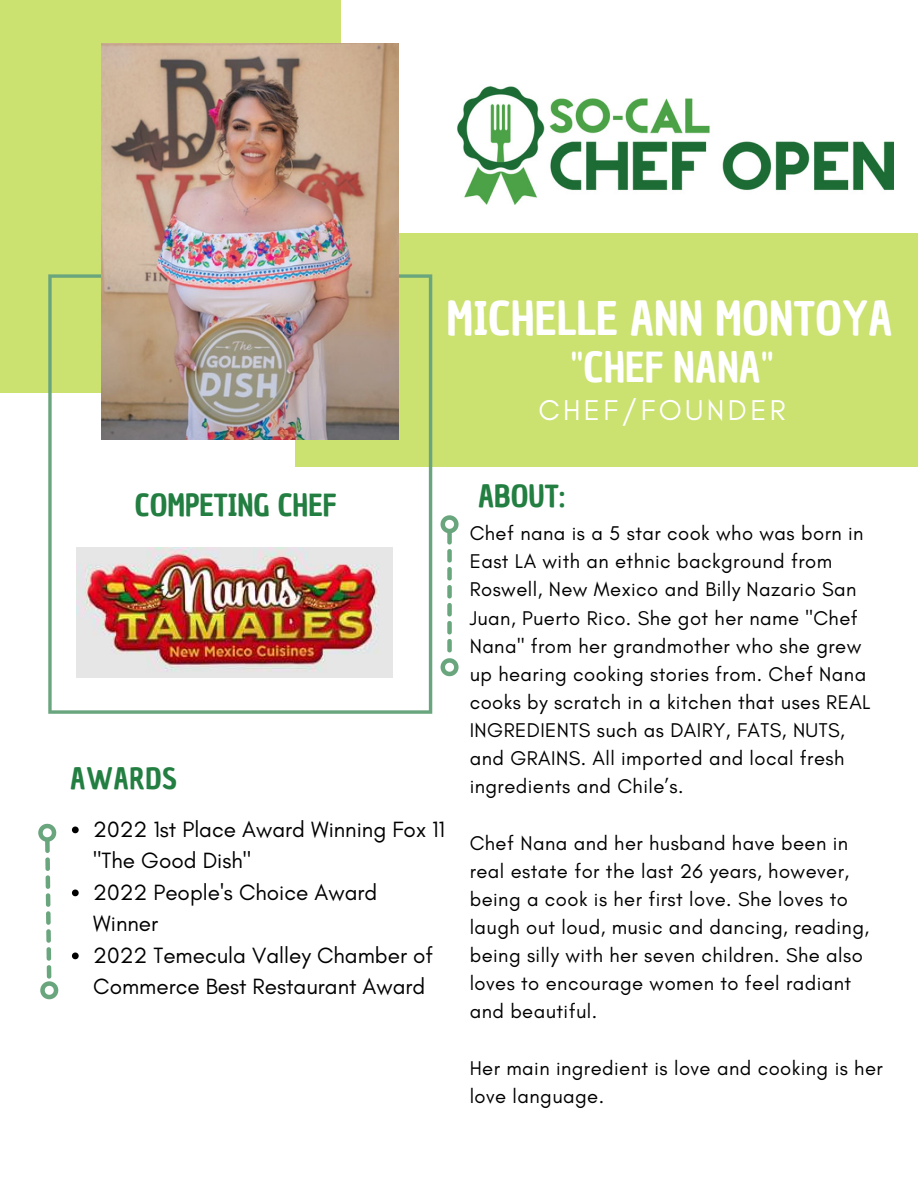
<style>
.page{position:relative;width:918px;height:1188px;background:#fff}
.page>*{position:absolute;margin:0;border:0;box-sizing:border-box;transform-origin:0 0}
.t1{font:45.15px "Chau Philomene One";color:#fff}
.t2{font:40.35px "Chau Philomene One";color:#fff}
.t3{font:29.7px "Chau Philomene One";color:#237e41}
.t4{font:29.25px "Glacial Indifference";letter-spacing:.12em;color:#fff}
.t5{font:28.5px "Chau Philomene One";letter-spacing:.02em;color:#237e41}
.t6{font:22.5px/31.5px "Glacial Indifference";color:#000}
.t7{font:20.25px/28.2px "Glacial Indifference";letter-spacing:.02em;color:#000}
</style>
<div class="page">
<div style="left:0;top:0;width:340px;height:393px;background:#cbe170"></div>
<div style="left:295px;top:233px;width:623px;height:234px;background:#cbe170"></div>
<svg style="left:48px;top:274px;width:384px;height:440px"></svg>
<img style="left:101px;top:44px;width:297px;height:396px">
<svg style="left:440px;top:515px;width:19px;height:162px"></svg>
<img style="left:457px;top:86px;width:437px;height:119px">
<svg style="left:38px;top:823px;width:21px;height:177px"></svg>
<img style="left:76px;top:547px;width:316px;height:131px">
<svg style="left:72px;top:827px;width:7px;height:6px"></svg>
<svg style="left:72px;top:890px;width:7px;height:6px"></svg>
<svg style="left:72px;top:953px;width:7px;height:6px"></svg>
<h1 class="t1" style="left:447px;top:288px;width:447px">MICHELLE ANN MONTOYA</h1>
<h2 class="t2" style="left:571px;top:341px;width:205px">"CHEF NANA"</h2>
<h3 class="t4" style="left:538px;top:394px;width:249px">CHEF/FOUNDER</h3>
<h3 class="t3" style="left:135px;top:486px;width:202px">COMPETING CHEF</h3>
<h3 class="t3" style="left:478px;top:476px;width:89px">ABOUT:</h3>
<h3 class="t5" style="left:70px;top:759px;width:109px">AWARDS</h3>
<p class="t6" style="left:93px;top:814px;width:353px">2022 1st Place Award Winning Fox 11 "The Good Dish"<br>2022 People's Choice Award<br>Winner<br>2022 Temecula Valley Chamber of<br>Commerce Best Restaurant Award</p>
<p class="t7" style="left:470px;top:520px;width:402px">Chef nana is a 5 star cook who was born in East LA with an ethnic background from Roswell, New Mexico and Billy Nazario San Juan, Puerto Rico. She got her name "Chef Nana" from her grandmother who she grew up hearing cooking stories from. Chef Nana cooks by scratch in a kitchen that uses REAL INGREDIENTS such as DAIRY, FATS, NUTS, and GRAINS. All imported and local fresh ingredients and Chile’s.</p>
<p class="t7" style="left:470px;top:829px;width:401px">Chef Nana and her husband have been in real estate for the last 26 years, however, being a cook is her first love. She loves to laugh out loud, music and dancing, reading, being silly with her seven children. She also loves to encourage women to feel radiant and beautiful.</p>
<p class="t7" style="left:470px;top:1054px;width:415px">Her main ingredient is love and cooking is her love language.</p>
</div>
